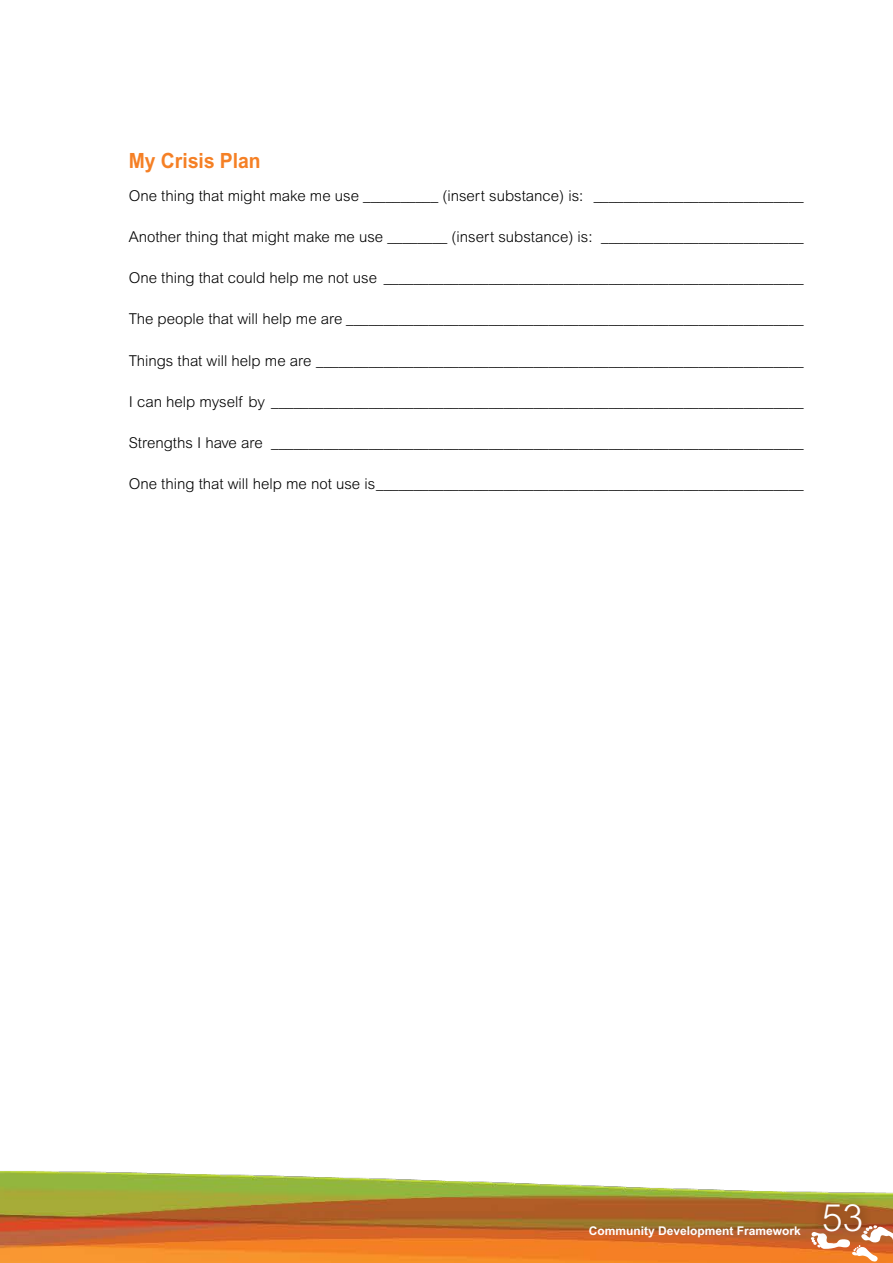
<style>
.page{position:relative;width:893px;height:1263px;background:#fff}
.page>*{position:absolute;margin:0;border:0;box-sizing:border-box;transform-origin:0 0}
.t1{font:300 37.5px "Arial MT Std";color:#fff}
.t2{font:700 21px "Arial MT Std";color:#f58025;scale:.92 1}
.t3{font:300 15px "Arial MT Std";color:#000}
.t4{font:700 12px "Arial MT Std";color:#fff}
</style>
<div class="page">
<img style="left:0;top:1171px;width:893px;height:92px">
<svg style="left:810px;top:1224px;width:83px;height:38px"></svg>
<div style="left:813px;top:1193px;width:60px;height:50px;background:#000;opacity:.45"></div>
<h2 class="t2" style="left:129px;top:149px;width:145px">My Crisis Plan</h2>
<p class="t3" style="left:129px;top:187px;width:676px">One thing that might make me use __________ (insert substance) is: ____________________________</p>
<p class="t3" style="left:129px;top:228px;width:677px">Another thing that might make me use ________ (insert substance) is: ___________________________</p>
<p class="t3" style="left:129px;top:269px;width:677px">One thing that could help me not use ________________________________________________________</p>
<p class="t3" style="left:129px;top:311px;width:677px">The people that will help me are _____________________________________________________________</p>
<p class="t3" style="left:129px;top:352px;width:677px">Things that will help me are _________________________________________________________________</p>
<p class="t3" style="left:129px;top:393px;width:677px">I can help myself by _______________________________________________________________________</p>
<p class="t3" style="left:129px;top:434px;width:677px">Strengths I have are _______________________________________________________________________</p>
<p class="t3" style="left:129px;top:476px;width:677px">One thing that will help me not use is_________________________________________________________</p>
<p class="t4" style="left:589px;top:1224px;width:214px">Community Development Framework</p>
<h1 class="t1" style="left:822px;top:1196px;width:43px">53</h1>
</div>
